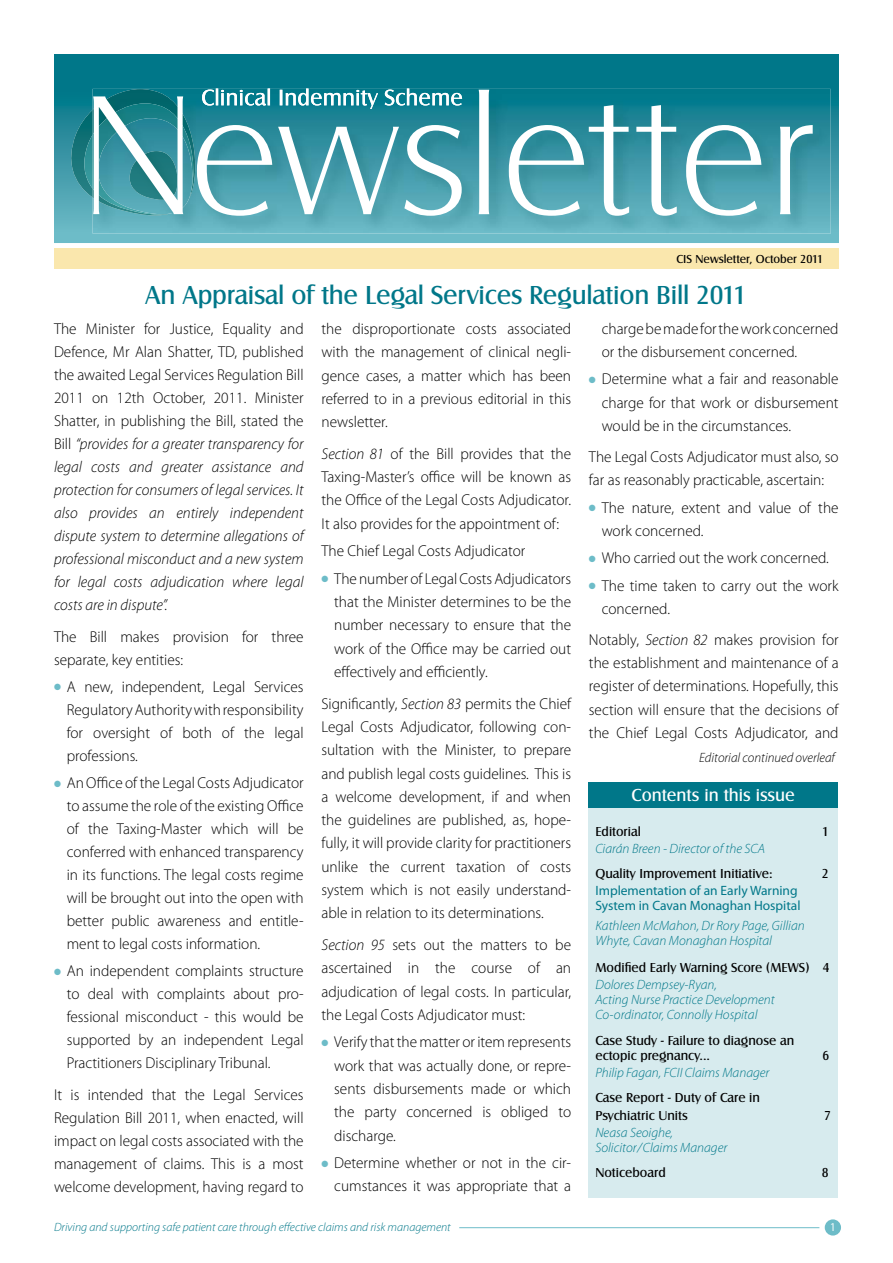
<style>
.page{position:relative;width:893px;height:1263px;background:#fff}
.page>*{position:absolute;margin:0;border:0;box-sizing:border-box;transform-origin:0 0}
.t1{font:27px "Castle T";letter-spacing:-.01em;color:#007789}
.t2{font:18px "Castle T";color:#fff}
.t3{font:300 15.75px/23.2px "Myriad Pro";color:#000;text-align:justify}
.t4{font:italic 300 15.75px/23px "Myriad Pro";color:#000;text-align:justify}
.t5{font:italic 300 13.5px/15px "Myriad Pro";color:#007789}
.t6{font:13.5px/15px "Castle T";color:#000}
.t7{font:13.5px/15px "Myriad Pro";color:#007789}
.t8{font:italic 300 13.5px "Myriad Pro";color:#000}
.t9{font:italic 300 12px "Myriad Pro";color:#007789}
.t10{font:12px "Castle T";color:#000}
.t11{font:condensed 12px "Myriad Pro";color:#fff}
.s1{font-style:normal}
.s2{color:#6dbcc8}
.s3{font-style:italic}
</style>
<div class="page">
<div style="left:825px;top:1219px;width:16px;height:16px;background:#6dbcc8;border-radius:50%"></div>
<div style="left:54px;top:248px;width:785px;height:21px;background:#fae7ad"></div>
<hr style="left:459px;top:1227px;width:360px;height:1px;background:#6dbcc8">
<svg style="left:54px;top:54px;width:785px;height:189px"></svg>
<div style="left:588px;top:795px;width:250px;height:403px;background:#d7ebee"></div>
<div style="left:588px;top:782px;width:250px;height:25px;background:#007789"></div>
<img style="left:93px;top:89px;width:738px;height:145px">
<img style="left:93px;top:89px;width:107px;height:126px">
<img style="left:183px;top:103px;width:14px;height:111px">
<img style="left:183px;top:118px;width:12px;height:96px">
<svg style="left:202px;top:89px;width:68px;height:17px"></svg>
<svg style="left:280px;top:89px;width:98px;height:20px"></svg>
<img style="left:356px;top:90px;width:3px;height:15px">
<img style="left:361px;top:91px;width:6px;height:15px">
<img style="left:367px;top:93px;width:11px;height:16px">
<svg style="left:385px;top:89px;width:77px;height:17px"></svg>
<svg style="left:197px;top:125px;width:75px;height:91px"></svg>
<svg style="left:278px;top:125px;width:184px;height:91px"></svg>
<svg style="left:479px;top:90px;width:10px;height:124px"></svg>
<svg style="left:509px;top:105px;width:120px;height:111px"></svg>
<svg style="left:636px;top:105px;width:41px;height:111px"></svg>
<svg style="left:686px;top:125px;width:75px;height:91px"></svg>
<svg style="left:780px;top:125px;width:33px;height:89px"></svg>
<svg style="left:66px;top:96px;width:117px;height:118px"></svg>
<p class="t10" style="left:677px;top:254px;width:148px">CIS Newsletter, October 2011</p>
<h1 class="t1" style="left:145px;top:283px;width:603px">An Appraisal of the Legal Services Regulation Bill 2011</h1>
<p class="t4" style="left:54px;top:319px;width:251px"><span class="s1">The Minister for Justice, Equality and Defence, Mr Alan Shatter, TD, published the awaited Legal Services Regulation Bill 2011 on 12th October, 2011. Minister Shatter, in publishing the Bill, stated the Bill</span> “provides for a greater transparency for legal costs and greater assistance and protection for consumers of legal services. It also provides an entirely independent dispute system to determine allegations of professional misconduct and a new system for legal costs adjudication where legal costs are in dispute”.</p>
<p class="t3" style="left:54px;top:626px;width:251px">The Bill makes provision for three separate, key entities:</p>
<p class="t3" style="left:67px;top:677px;width:238px;text-indent:-13px"><span class="s2">●</span> A new, independent, Legal Services Regulatory Authority with responsibility for oversight of both of the legal professions.</p>
<p class="t3" style="left:67px;top:773px;width:238px;text-indent:-13px"><span class="s2">●</span> An Office of the Legal Costs Adjudicator to assume the role of the existing Office of the Taxing-Master which will be conferred with enhanced transparency in its functions. The legal costs regime will be brought out into the open with better public awareness and entitle&shy;ment to legal costs information.</p>
<p class="t3" style="left:67px;top:961px;width:238px;text-indent:-13px"><span class="s2">●</span> An independent complaints structure to deal with complaints about pro&shy;fessional misconduct - this would be supported by an independent Legal Practitioners Disciplinary Tribunal.</p>
<p class="t3" style="left:54px;top:1085px;width:251px">It is intended that the Legal Services Regulation Bill 2011, when enacted, will impact on legal costs associated with the management of claims. This is a most welcome development, having regard to</p>
<p class="t3" style="left:602px;top:319px;width:238px">charge be made for the work concerned or the disbursement concerned.</p>
<p class="t3" style="left:602px;top:369px;width:238px;text-indent:-13px"><span class="s2">●</span> Determine what a fair and reasonable charge for that work or disbursement would be in the circumstances.</p>
<p class="t3" style="left:589px;top:447px;width:251px">The Legal Costs Adjudicator must also, so far as reasonably practicable, ascertain:</p>
<p class="t3" style="left:602px;top:497px;width:238px;text-indent:-13px"><span class="s2">●</span> The nature, extent and value of the work concerned.</p>
<p class="t3" style="left:589px;top:548px;width:242px"><span class="s2">●</span> Who carried out the work concerned.</p>
<p class="t3" style="left:602px;top:575px;width:238px;text-indent:-13px"><span class="s2">●</span> The time taken to carry out the work concerned.</p>
<p class="t3" style="left:589px;top:630px;width:251px">Notably, <span class="s3">Section 82</span> makes provision for the establishment and maintenance of a register of determinations. Hopefully, this section will ensure that the decisions of the Chief Legal Costs Adjudicator, and</p>
<p class="t3" style="left:321px;top:319px;width:251px">the disproportionate costs associated with the management of clinical negli&shy;gence cases, a matter which has been referred to in a previous editorial in this newsletter.</p>
<p class="t3" style="left:321px;top:444px;width:251px"><span class="s3">Section 81</span> of the Bill provides that the Taxing-Master’s office will be known as the Office of the Legal Costs Adjudicator.<br>It also provides for the appointment of:</p>
<p class="t3" style="left:321px;top:541px;width:205px">The Chief Legal Costs Adjudicator</p>
<p class="t3" style="left:334px;top:568px;width:238px;text-indent:-13px"><span class="s2">●</span> The number of Legal Costs Adjudicators that the Minister determines to be the number necessary to ensure that the work of the Office may be carried out effectively and efficiently.</p>
<p class="t3" style="left:321px;top:693px;width:251px">Significantly, <span class="s3">Section 83</span> permits the Chief Legal Costs Adjudicator, following con&shy;sultation with the Minister, to prepare and publish legal costs guidelines. This is a welcome development, if and when the guidelines are published, as, hope&shy;fully, it will provide clarity for practitioners unlike the current taxation of costs system which is not easily understand&shy;able in relation to its determinations.</p>
<p class="t3" style="left:321px;top:935px;width:251px"><span class="s3">Section 95</span> sets out the matters to be ascertained in the course of an adjudication of legal costs. In particular, the Legal Costs Adjudicator must:</p>
<p class="t3" style="left:334px;top:1032px;width:238px;text-indent:-13px"><span class="s2">●</span> Verify that the matter or item represents work that was actually done, or repre&shy;sents disbursements made or which the party concerned is obliged to discharge.</p>
<p class="t3" style="left:321px;top:1153px;width:251px;text-align:right"><span class="s2">●</span> Determine whether or not in the cir&shy;cumstances it was appropriate that a</p>
<p class="t8" style="left:699px;top:753px;width:137px">Editorial continued overleaf</p>
<p class="t2" style="left:632px;top:786px;width:165px">Contents in this issue</p>
<p class="t6" style="left:595px;top:824px;width:47px">Editorial</p>
<p class="t6" style="left:822px;top:824px;width:8px">1</p>
<p class="t5" style="left:595px;top:842px;width:171px">Ciarán Breen - Director of the SCA</p>
<p class="t6" style="left:595px;top:867px;width:179px">Quality Improvement Initiative:</p>
<p class="t6" style="left:822px;top:867px;width:8px">2</p>
<p class="t7" style="left:595px;top:885px;width:207px">Implementation of an Early Warning<br>System in Cavan Monaghan Hospital</p>
<p class="t5" style="left:595px;top:919px;width:211px">Kathleen McMahon, Dr Rory Page, Gillian<br>Whyte, Cavan Monaghan Hospital</p>
<p class="t6" style="left:595px;top:961px;width:236px">Modified Early Warning Score (MEWS) 4</p>
<p class="t5" style="left:595px;top:979px;width:181px">Dolores Dempsey-Ryan,<br>Acting Nurse Practice Development<br>Co-ordinator, Connolly Hospital</p>
<p class="t6" style="left:595px;top:1033px;width:200px">Case Study - Failure to diagnose an ectopic pregnancy...</p>
<p class="t6" style="left:822px;top:1048px;width:8px">6</p>
<p class="t5" style="left:595px;top:1066px;width:176px">Philip Fagan, FCII Claims Manager</p>
<p class="t6" style="left:595px;top:1090px;width:166px;line-height:17.1px">Case Report - Duty of Care in<br>Psychiatric Units</p>
<p class="t6" style="left:824px;top:1108px;width:8px">7</p>
<p class="t5" style="left:595px;top:1126px;width:133px">Neasa Seoighe,<br>Solicitor/Claims Manager</p>
<p class="t6" style="left:595px;top:1166px;width:72px">Noticeboard</p>
<p class="t6" style="left:822px;top:1166px;width:8px">8</p>
<p class="t9" style="left:54px;top:1222px;width:398px">Driving and supporting safe patient care through effective claims and risk management</p>
<p class="t11" style="left:831px;top:1222px;width:6px">1</p>
</div>
